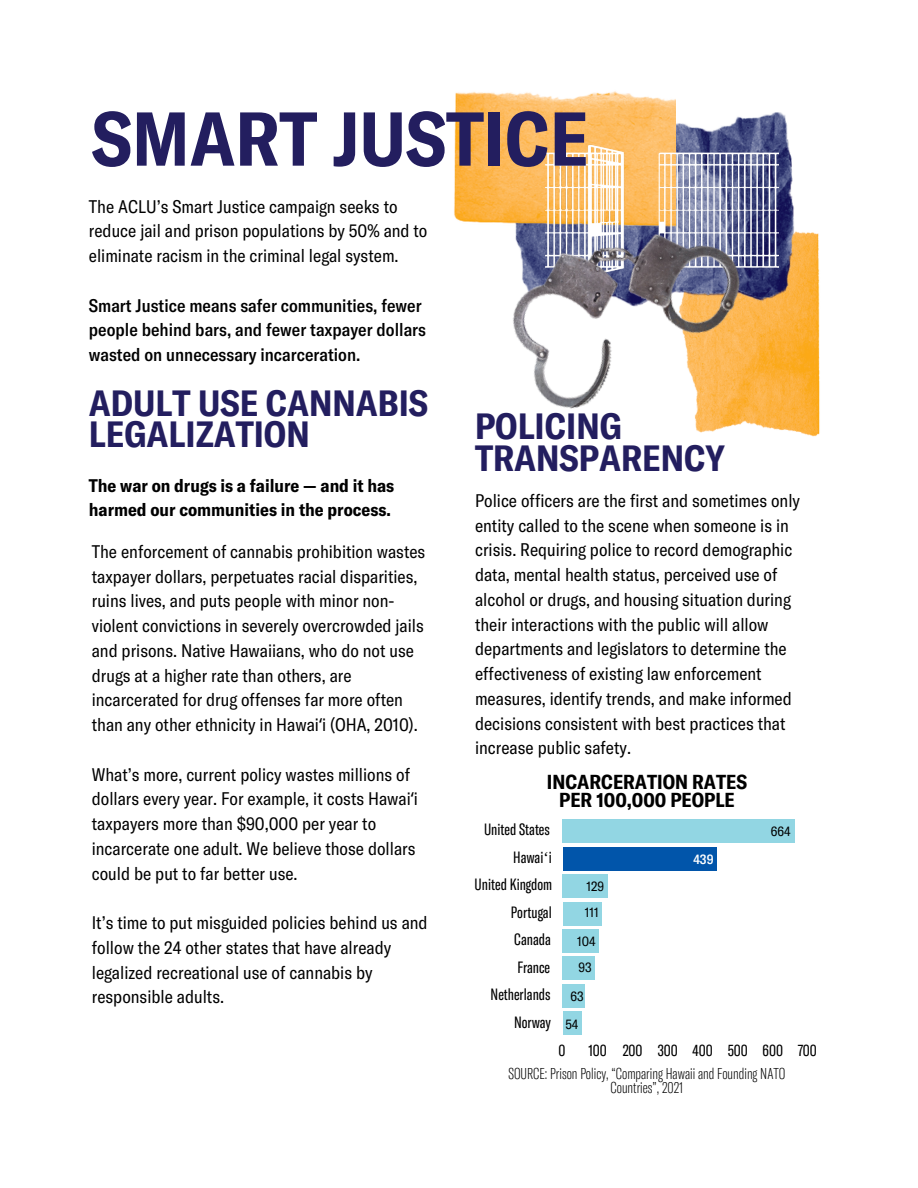
<style>
.page{position:relative;width:918px;height:1188px;background:#fff}
.page>*{position:absolute;margin:0;border:0;box-sizing:border-box;transform-origin:0 0}
.t1{font:700 condensed 75px "GT America";color:#231e5f}
.t2{font:700 condensed 36px/31.5px "GT America";color:#231e5f}
.t3{font:700 condensed 19.95px/18.1px "GT America";color:#000;text-align:center}
.t4{font:condensed 18px/24.8px "GT America";color:#000}
.t5{font:500 condensed 18px/24.8px "GT America";color:#000}
.t6{font:700 condensed 18px/24.8px "GT America";color:#000}
.t7{font:extra-condensed 16.05px/27.5px "GT America";color:#000;text-align:right}
.t8{font:100 extra-condensed 15.6px/13.8px "GT America";color:#000;text-align:center}
.t9{font:condensed 13.5px "GT America";color:#000}
.t10{font:500 condensed 13.5px "GT America";color:#fff}
.s1{font-family:"Noto Sans";font-stretch:normal}
.s2{font-family:"Liberation Serif";font-stretch:normal}
</style>
<div class="page">
<img style="left:695px;top:232px;width:125px;height:205px">
<img style="left:675px;top:107px;width:137px;height:211px">
<img style="left:454px;top:91px;width:221px;height:132px">
<img style="left:545px;top:131px;width:233px;height:160px">
<img style="left:490px;top:197px;width:277px;height:227px">
<div style="left:563px;top:820px;width:232px;height:23px;background:#92d6e3"></div>
<div style="left:563px;top:847px;width:153px;height:23px;background:#0155aa"></div>
<div style="left:563px;top:874px;width:45px;height:24px;background:#92d6e3"></div>
<div style="left:563px;top:902px;width:39px;height:23px;background:#92d6e3"></div>
<div style="left:563px;top:929px;width:36px;height:24px;background:#92d6e3"></div>
<div style="left:563px;top:957px;width:32px;height:23px;background:#92d6e3"></div>
<div style="left:563px;top:984px;width:22px;height:24px;background:#92d6e3"></div>
<div style="left:563px;top:1012px;width:19px;height:23px;background:#92d6e3"></div>
<div style="left:563px;top:848px;width:154px;height:23px;background:#0155aa"></div>
<p class="t1" style="left:92px;top:90px;width:498px">SMART JUSTICE</p>
<p class="t4" style="left:89px;top:193px;width:340px">The ACLU’s Smart Justice campaign seeks to reduce jail and prison populations by 50% and to eliminate racism in the criminal legal system.</p>
<h1 class="t5" style="left:89px;top:292px;width:339px">Smart Justice means safer communities, fewer people behind bars, and fewer taxpayer dollars wasted on unnecessary incarceration.</h1>
<h5 class="t2" style="left:89px;top:386px;width:341px">ADULT USE CANNABIS<br>LEGALIZATION</h5>
<p class="t2" style="left:475px;top:409px;width:251px">POLICING<br>TRANSPARENCY</p>
<p class="t6" style="left:89px;top:472px;width:307px">The war on drugs is a failure — and it has harmed our communities in the process.</p>
<p class="t4" style="left:92px;top:538px;width:335px">The enforcement of cannabis prohibition wastes taxpayer dollars, perpetuates racial disparities, ruins lives, and puts people with minor non&shy;violent convictions in severely overcrowded jails and prisons. Native Hawaiians, who do not use drugs at a higher rate than others, are incarcerated for drug offenses far more often than any other ethnicity in Hawai<span class="s1">ʻ</span>i (OHA, 2010).</p>
<p class="t4" style="left:92px;top:761px;width:328px">What’s more, current policy wastes millions of dollars every year. For example, it costs Hawai<span class="s1">ʻ</span>i taxpayers more than $90,000 per year to incarcerate one adult. We believe those dollars could be put to far better use.</p>
<p class="t4" style="left:92px;top:909px;width:337px">It’s time to put misguided policies behind us and follow the 24 other states that have already legalized recreational use of cannabis by responsible adults.</p>
<p class="t4" style="left:475px;top:487px;width:326px">Police officers are the first and sometimes only entity called to the scene when someone is in crisis. Requiring police to record demographic data, mental health status, perceived use of alcohol or drugs, and housing situation during their interactions with the public will allow departments and legislators to determine the effectiveness of existing law enforcement measures, identify trends, and make informed decisions consistent with best practices that increase public safety.</p>
<h4 class="t3" style="left:547px;top:772px;width:202px">INCARCERATION RATES<br>PER 100,000 PEOPLE</h4>
<p class="t7" style="left:475px;top:815px;width:79px">United States<br>Hawai<span class="s2">ʻ</span>i<br>United Kingdom<br>Portugal<br>Canada<br>France<br>Netherlands<br>Norway</p>
<h4 class="t9" style="left:586px;top:877px;width:19px">129</h4>
<h5 class="t9" style="left:585px;top:904px;width:15px">111</h5>
<h5 class="t9" style="left:577px;top:932px;width:20px">104</h5>
<h5 class="t9" style="left:579px;top:958px;width:15px">93</h5>
<h5 class="t9" style="left:571px;top:987px;width:15px">63</h5>
<h3 class="t9" style="left:565px;top:1016px;width:15px">54</h3>
<p class="t10" style="left:693px;top:850px;width:22px">439</p>
<h2 class="t9" style="left:771px;top:822px;width:21px">664</h2>
<p class="t7" style="left:559px;top:1036px;width:8px">0</p>
<p class="t7" style="left:588px;top:1036px;width:230px">100 200 300 400 500 600 700</p>
<h2 class="t8" style="left:508px;top:1066px;width:278px">SOURCE: Prison Policy, “Comparing Hawaii and Founding NATO<br>Countries”, 2021</h2>
</div>
